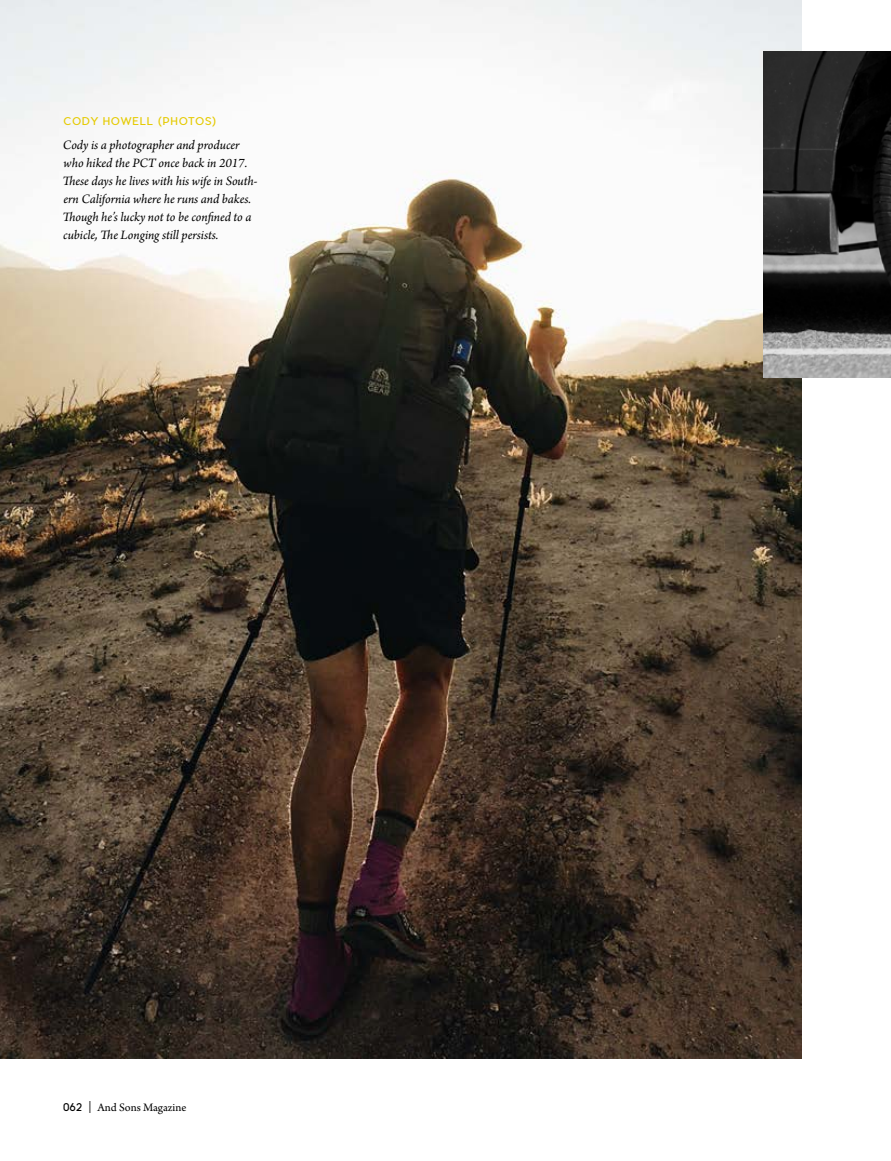
<style>
.page{position:relative;width:891px;height:1161px;background:#fff}
.page>*{position:absolute;margin:0;border:0;box-sizing:border-box;transform-origin:0 0}
.t1{font:italic 13.5px/18px "Arno Pro";letter-spacing:-.005em;color:#000}
.t2{font:12px "Arno Pro";color:#000}
.t3{font:10.5px "Pier Sans";letter-spacing:.07em;color:#e5ca00}
.s1{font-family:"Pier Sans";font-size:10.5px}
.s2{font-family:"Minion Pro"}
</style>
<div class="page">
<img style="left:0;top:0;width:801px;height:1059px">
<img style="left:764px;top:51px;width:127px;height:326px">
<p class="t3" style="left:64px;top:114px;width:155px">CODY HOWELL (PHOTOS)</p>
<p class="t1" style="left:62px;top:137px;width:197px">Cody is a photographer and producer who hiked the PCT once back in 2017.<br>These days he lives with his wife in South&shy;ern California where he runs and bakes.<br>Though he’s lucky not to be confined to a cubicle, The Longing still persists.</p>
<p class="t2" style="left:63px;top:1100px;width:125px"><span class="s1">062</span> <span class="s2">|</span> And Sons Magazine</p>
</div>
